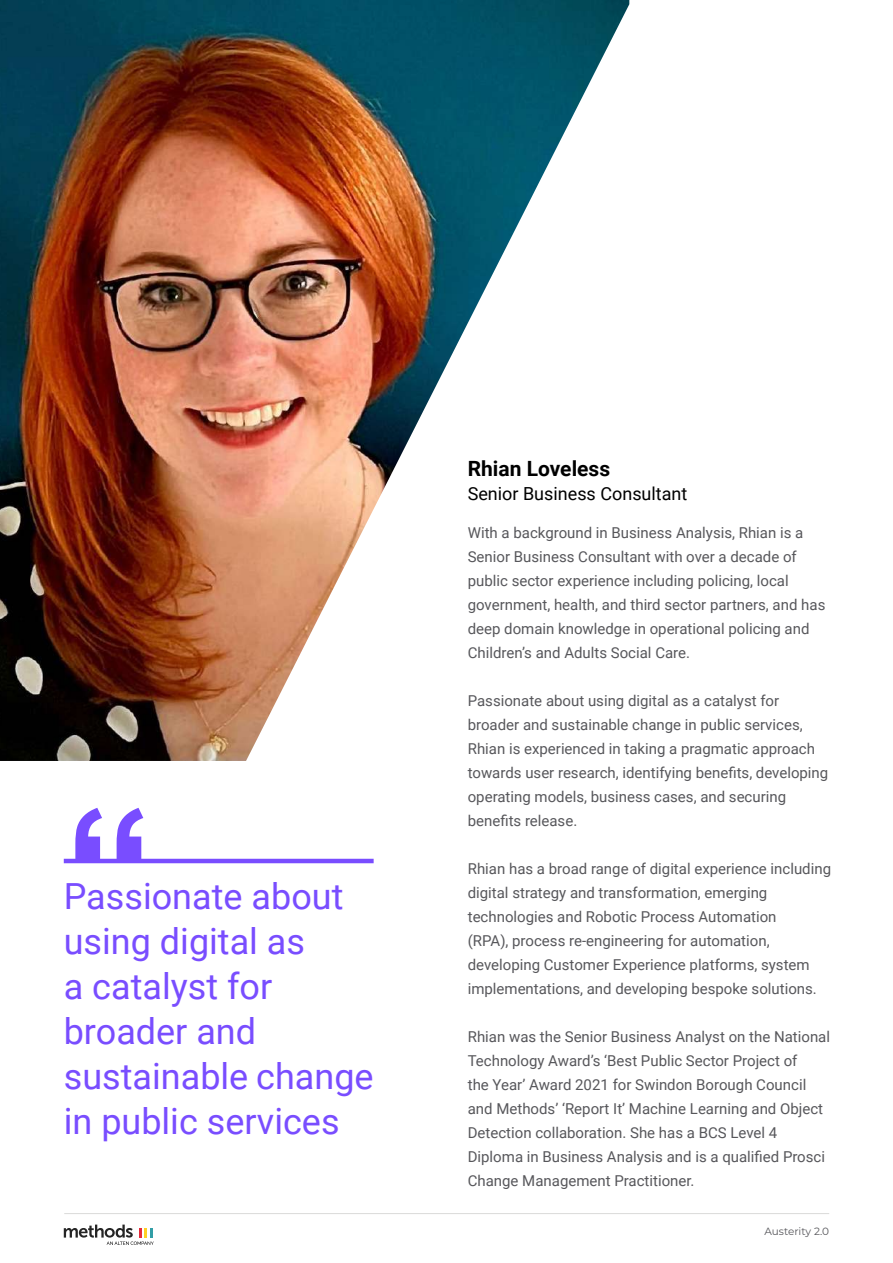
<style>
.page{position:relative;width:893px;height:1263px;background:#fff}
.page>*{position:absolute;margin:0;border:0;box-sizing:border-box;transform-origin:0 0}
.t1{font:700 180px "Arial";color:#794dff}
.t2{font:36px/45px "Roboto";color:#794dff}
.t3{font:700 21px "Roboto";color:#000}
.t4{font:18px "Roboto";color:#000}
.t5{font:15px/24px "Roboto";color:#57575b}
.t6{font:10.5px "Montserrat";letter-spacing:-.005em;color:#57575b}
</style>
<div class="page">
<hr style="left:64px;top:859px;width:310px;height:4px;background:#794dff">
<img style="left:0;top:0;width:629px;height:761px">
<hr style="left:64px;top:1213px;width:765px;height:1px;background:#dadad9">
<svg style="left:64px;top:1224px;width:90px;height:21px"></svg>
<h1 class="t1" style="left:64px;top:748px;width:91px">“</h1>
<h2 class="t2" style="left:64px;top:872px;width:311px">Passionate about using digital as<br>a catalyst for broader and sustainable change in public services</h2>
<h3 class="t3" style="left:468px;top:454px;width:144px">Rhian Loveless</h3>
<p class="t4" style="left:468px;top:481px;width:221px">Senior Business Consultant</p>
<p class="t5" style="left:468px;top:520px;width:359px">With a background in Business Analysis, Rhian is a Senior Business Consultant with over a decade of public sector experience including policing, local government, health, and third sector partners, and has deep domain knowledge in operational policing and Children’s and Adults Social Care.</p>
<p class="t5" style="left:468px;top:688px;width:362px">Passionate about using digital as a catalyst for broader and sustainable change in public services, Rhian is experienced in taking a pragmatic approach towards user research, identifying benefits, developing operating models, business cases, and securing benefits release.</p>
<p class="t5" style="left:468px;top:856px;width:365px">Rhian has a broad range of digital experience including digital strategy and transformation, emerging technologies and Robotic Process Automation<br>(RPA), process re-engineering for automation, developing Customer Experience platforms, system implementations, and developing bespoke solutions.</p>
<p class="t5" style="left:468px;top:1024px;width:364px">Rhian was the Senior Business Analyst on the National Technology Award’s ‘Best Public Sector Project of<br>the Year’ Award 2021 for Swindon Borough Council and Methods’ ‘Report It’ Machine Learning and Object Detection collaboration. She has a BCS Level 4<br>Diploma in Business Analysis and is a qualified Prosci Change Management Practitioner.</p>
<p class="t6" style="left:764px;top:1224px;width:66px">Austerity 2.0</p>
</div>
